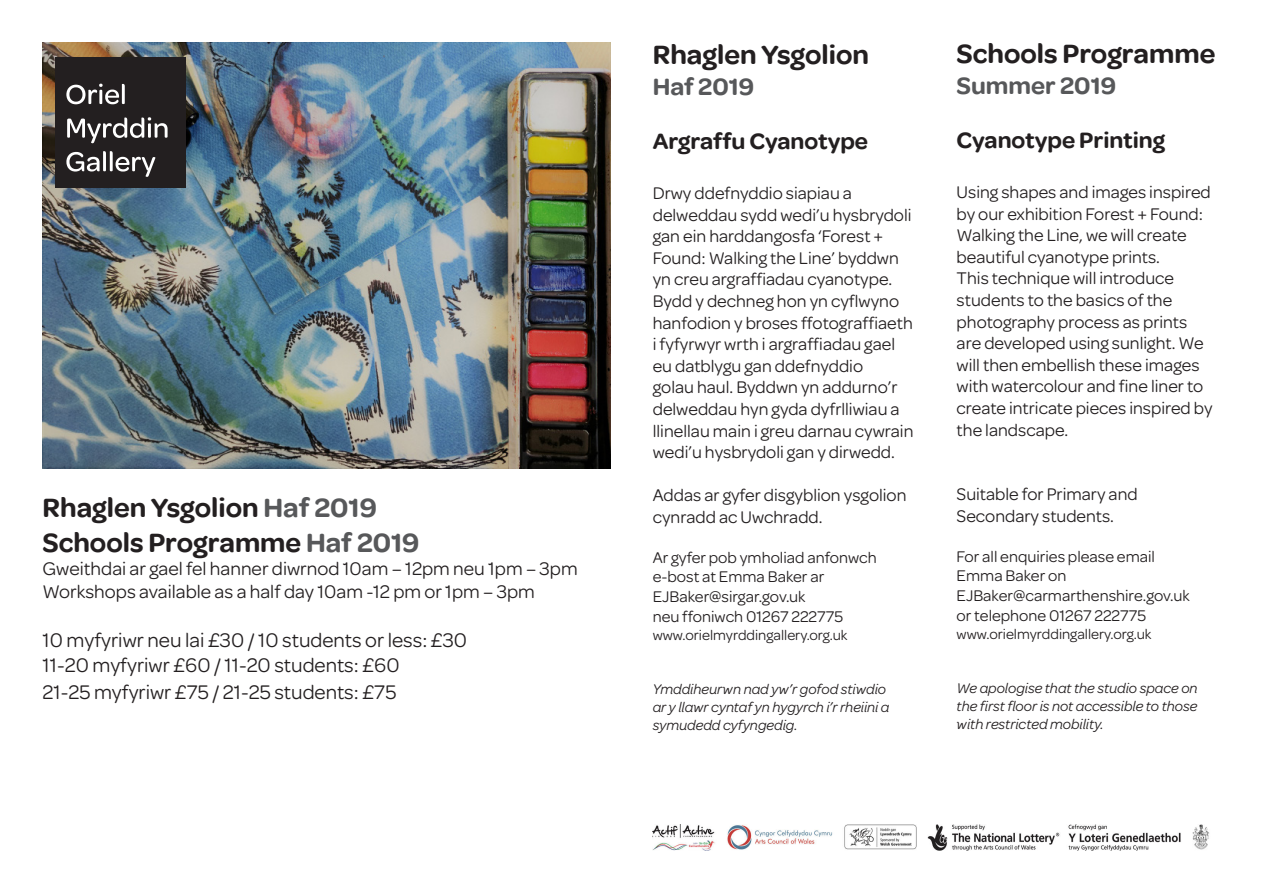
<style>
.page{position:relative;width:1263px;height:893px;background:#fff}
.page>*{position:absolute;margin:0;border:0;box-sizing:border-box;transform-origin:0 0}
.t1{font:600 28.5px "Omnes";color:#231f20}
.t2{font:600 25.5px "Omnes";color:#57585a}
.t3{font:600 24px "Omnes";color:#231f20}
.t4{font:21px "Omnes";color:#231f20}
.t5{font:19.5px "Omnes";color:#231f20}
.t6{font:18px/21.6px "Omnes";color:#231f20}
.t7{font:16.5px/19.8px "Omnes";color:#231f20}
.t8{font:italic 15px/18px "Omnes";color:#231f20}
.t9{font:15px "Omnes";color:#231f20}
.s1{color:#57585a}
</style>
<div class="page">
<img style="left:653px;top:824px;width:556px;height:27px">
<img style="left:43px;top:43px;width:567px;height:425px">
<div style="left:55px;top:57px;width:131px;height:131px;background:#231f20"></div>
<svg style="left:66px;top:84px;width:59px;height:20px"></svg>
<svg style="left:67px;top:117px;width:101px;height:26px"></svg>
<svg style="left:66px;top:151px;width:89px;height:26px"></svg>
<p class="t1" style="left:43px;top:492px;width:336px">Rhaglen Ysgolion <span class="s1">Haf 2019</span></p>
<p class="t1" style="left:43px;top:526px;width:378px">Schools Programme <span class="s1">Haf 2019</span></p>
<p class="t5" style="left:43px;top:555px;width:537px">Gweithdai ar gael fel hanner diwrnod 10am – 12pm neu 1pm – 3pm</p>
<p class="t5" style="left:43px;top:579px;width:494px">Workshops available as a half day 10am -12 pm or 1pm – 3pm</p>
<p class="t4" style="left:43px;top:626px;width:426px">10 myfyriwr neu lai £30 / 10 students or less: £30</p>
<p class="t4" style="left:43px;top:651px;width:358px">11-20 myfyriwr £60 / 11-20 students: £60</p>
<p class="t4" style="left:43px;top:678px;width:355px">21-25 myfyriwr £75 / 21-25 students: £75</p>
<p class="t1" style="left:653px;top:38px;width:218px">Rhaglen Ysgolion</p>
<p class="t2" style="left:653px;top:72px;width:103px">Haf 2019</p>
<p class="t3" style="left:653px;top:127px;width:217px">Argraffu Cyanotype</p>
<p class="t6" style="left:653px;top:181px;width:262px">Drwy ddefnyddio siapiau a delweddau sydd wedi’u hysbrydoli gan ein harddangosfa ‘Forest +<br>Found: Walking the Line’ byddwn yn creu argraffiadau cyanotype.<br>Bydd y dechneg hon yn cyflwyno hanfodion y broses ffotograffiaeth i fyfyrwyr wrth i argraffiadau gael eu datblygu gan ddefnyddio<br>golau haul. Byddwn yn addurno’r delweddau hyn gyda dyfrlliwiau a llinellau main i greu darnau cywrain wedi’u hysbrydoli gan y dirwedd.</p>
<p class="t6" style="left:653px;top:484px;width:255px">Addas ar gyfer disgyblion ysgolion</p>
<p class="t6" style="left:653px;top:505px;width:171px">cynradd ac Uwchradd.</p>
<p class="t7" style="left:653px;top:546px;width:225px">Ar gyfer pob ymholiad anfonwch e-bost at Emma Baker ar</p>
<p class="t7" style="left:653px;top:586px;width:154px">EJBaker@sirgar.gov.uk</p>
<p class="t7" style="left:653px;top:606px;width:192px">neu ffoniwch 01267 222775</p>
<p class="t9" style="left:653px;top:625px;width:196px">www.orielmyrddingallery.org.uk</p>
<p class="t8" style="left:653px;top:679px;width:238px">Ymddiheurwn nad yw’r gofod stiwdio ar y llawr cyntaf yn hygyrch i’r rheiini a symudedd cyfyngedig.</p>
<p class="t1" style="left:957px;top:37px;width:260px">Schools Programme</p>
<p class="t2" style="left:957px;top:71px;width:161px">Summer 2019</p>
<p class="t3" style="left:957px;top:126px;width:210px">Cyanotype Printing</p>
<p class="t6" style="left:957px;top:180px;width:257px">Using shapes and images inspired by our exhibition Forest + Found:<br>Walking the Line, we will create beautiful cyanotype prints.<br>This technique will introduce students to the basics of the photography process as prints are developed using sunlight. We will then embellish these images with watercolour and fine liner to create intricate pieces inspired by the landscape.</p>
<p class="t6" style="left:957px;top:483px;width:183px">Suitable for Primary and<br>Secondary students.</p>
<p class="t7" style="left:957px;top:545px;width:200px">For all enquiries please email</p>
<p class="t7" style="left:957px;top:565px;width:111px">Emma Baker on</p>
<p class="t7" style="left:957px;top:585px;width:234px">EJBaker@carmarthenshire.gov.uk</p>
<p class="t7" style="left:957px;top:605px;width:191px">or telephone 01267 222775</p>
<p class="t9" style="left:957px;top:624px;width:196px">www.orielmyrddingallery.org.uk</p>
<p class="t8" style="left:957px;top:678px;width:242px;text-align:justify">We apologise that the studio space on the first floor is not accessible to those with restricted mobility.</p>
</div>
